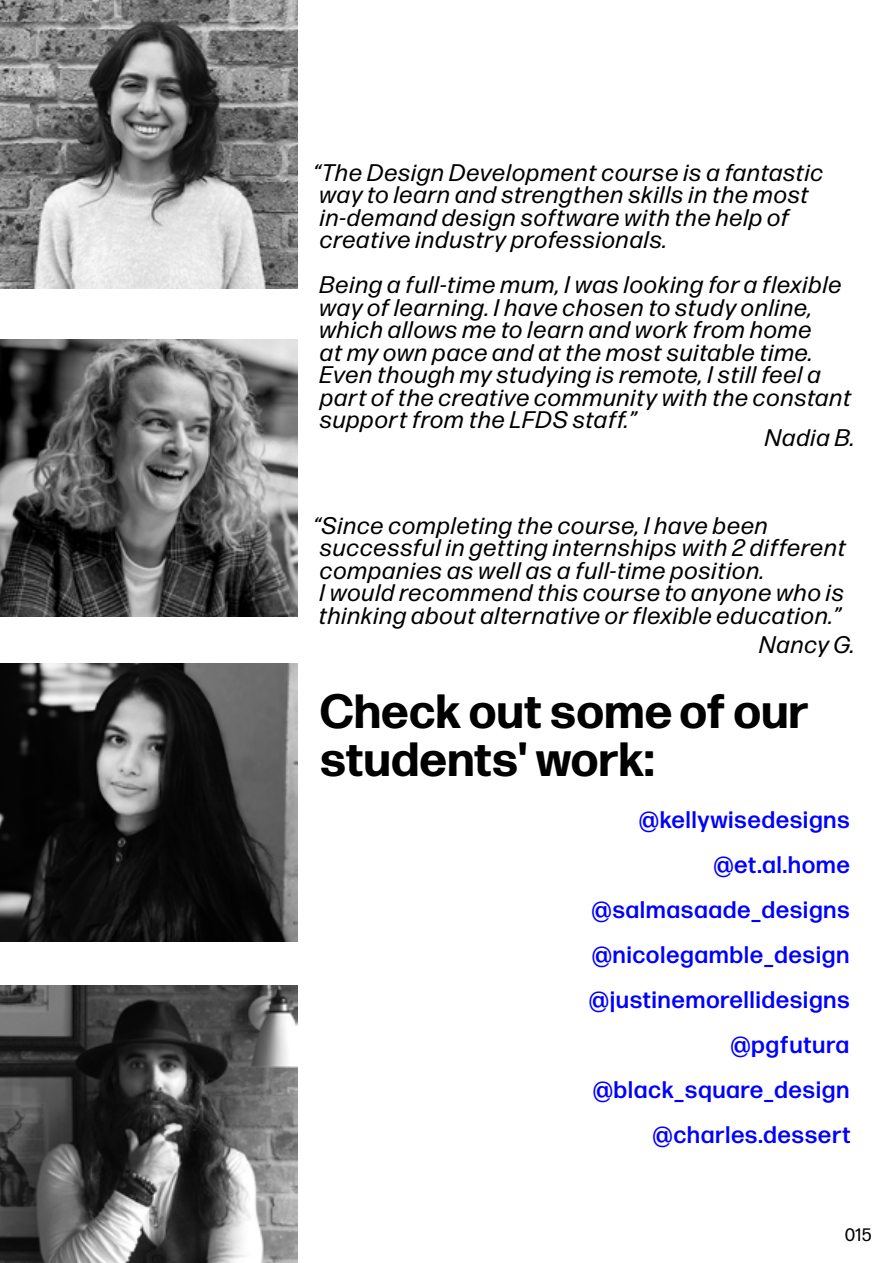
<style>
.page{position:relative;width:893px;height:1263px;background:#fff}
.page>*{position:absolute;margin:0;border:0;box-sizing:border-box;transform-origin:0 0}
.t1{font:700 48px/48px "Forma DJR Deck";letter-spacing:.02em;color:#000}
.t2{font:italic 24px/22.5px "Forma DJR Micro";letter-spacing:.03em;color:#000}
.t3{font:500 24px/45px "Forma DJR Micro";letter-spacing:.02em;color:#00f;text-align:right}
.t4{font:18px "Forma DJR Micro";color:#000}
</style>
<div class="page">
<img style="left:0;top:0;width:298px;height:289px">
<img style="left:0;top:339px;width:298px;height:277px">
<img style="left:0;top:986px;width:298px;height:277px">
<img style="left:0;top:664px;width:298px;height:277px">
<p class="t2" style="left:314px;top:160px;width:512px">“The Design Development course is a fantastic way to learn and strengthen skills in the most in-demand design software with the help of creative industry professionals.</p>
<p class="t2" style="left:319px;top:273px;width:534px">Being a full-time mum, I was looking for a flexible way of learning. I have chosen to study online, which allows me to learn and work from home<br>at my own pace and at the most suitable time.<br>Even though my studying is remote, I still feel a part of the creative community with the constant support from the LFDS staff.”</p>
<p class="t2" style="left:765px;top:426px;width:92px">Nadia B.</p>
<p class="t2" style="left:314px;top:513px;width:534px">“Since completing the course, I have been successful in getting internships with 2 different companies as well as a full-time position.<br>I would recommend this course to anyone who is thinking about alternative or flexible education.”</p>
<p class="t2" style="left:760px;top:633px;width:97px">Nancy G.</p>
<h1 class="t1" style="left:320px;top:686px;width:489px">Check out some of our students' work:</h1>
<p class="t3" style="left:589px;top:796px;width:263px">@kellywisedesigns @et.al.home @salmasaade_designs @nicolegamble_design @justinemorellidesigns @pgfutura @black_square_design @charles.dessert</p>
<p class="t4" style="left:845px;top:1223px;width:29px">015</p>
</div>
